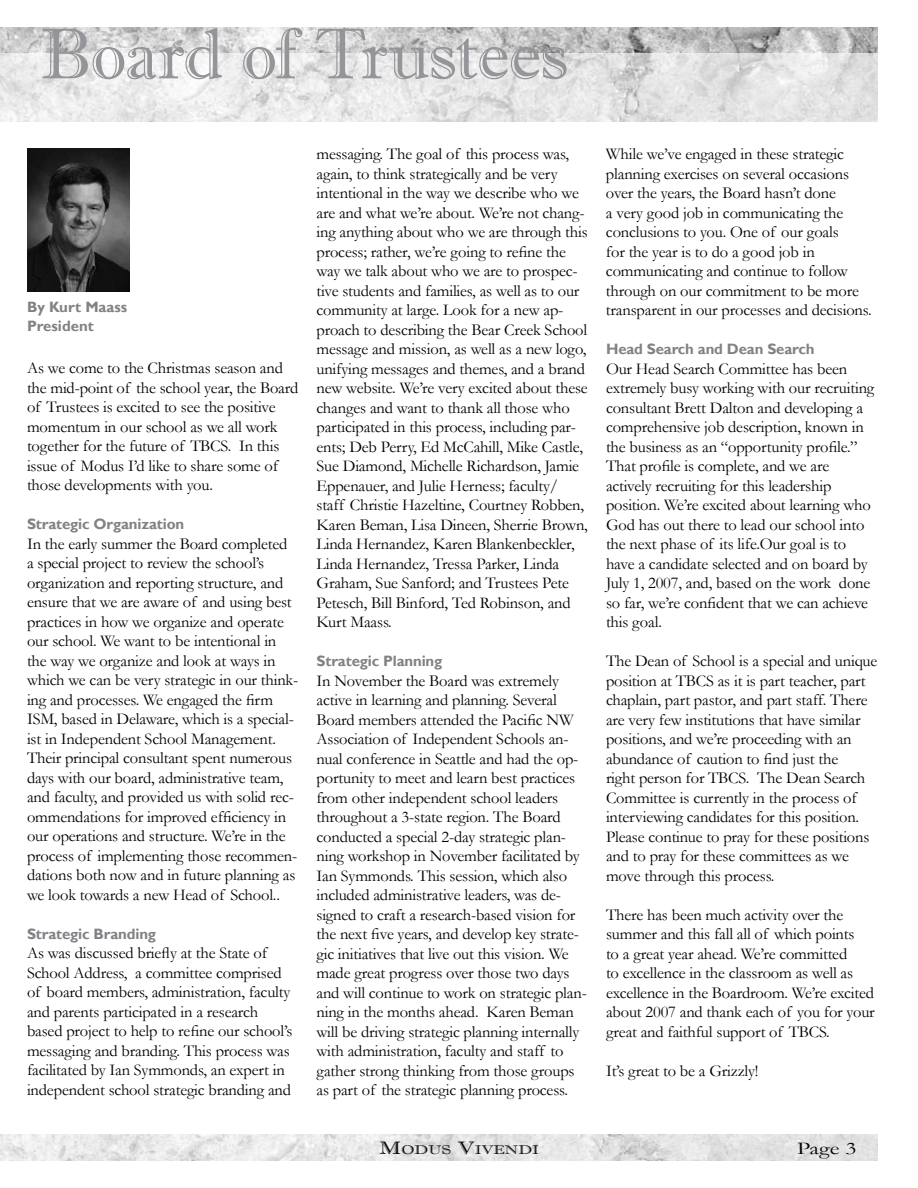
<style>
.page{position:relative;width:918px;height:1188px;background:#fff}
.page>*{position:absolute;margin:0;border:0;box-sizing:border-box;transform-origin:0 0}
.t1{font:72px "Imprint MT Shadow";letter-spacing:-.01em;color:#939598}
.t2{font:18px "Garamond";color:#000;scale:1.3 1}
.t3{font:16.5px/19.5px "Garamond";letter-spacing:-.01em;color:#000}
.t4{font:700 15px/19.5px "Gill Sans";letter-spacing:-.01em;color:#808285}
.t5{font:12.6px "Imprint MT Shadow";color:#000;scale:1.3 1}
.s1{font-size:18px}
</style>
<div class="page">
<img style="left:0;top:27px;width:878px;height:27px">
<img style="left:0;top:54px;width:878px;height:68px">
<img style="left:0;top:1134px;width:878px;height:27px">
<img style="left:27px;top:148px;width:102px;height:143px">
<h1 class="t1" style="left:40px;top:11px;width:529px">Board of Trustees</h1>
<p class="t4" style="left:27px;top:298px;width:102px">By Kurt Maass<br>President</p>
<p class="t3" style="left:27px;top:358px;width:273px">As we come to the Christmas season and the mid-point of the school year, the Board of Trustees is excited to see the positive momentum in our school as we all work together for the future of TBCS. In this issue of Modus I’d like to share some of those developments with you.</p>
<p class="t4" style="left:27px;top:515px;width:159px">Strategic Organization</p>
<p class="t3" style="left:27px;top:533px;width:273px">In the early summer the Board completed<br>a special project to review the school’s organization and reporting structure, and ensure that we are aware of and using best practices in how we organize and operate our school. We want to be intentional in the way we organize and look at ways in which we can be very strategic in our think&shy;ing and processes. We engaged the firm ISM, based in Delaware, which is a special&shy;ist in Independent School Management.<br>Their principal consultant spent numerous days with our board, administrative team, and faculty, and provided us with solid rec&shy;ommendations for improved efficiency in our operations and structure. We’re in the process of implementing those recommen&shy;dations both now and in future planning as we look towards a new Head of School..</p>
<p class="t4" style="left:27px;top:924px;width:131px">Strategic Branding</p>
<p class="t3" style="left:27px;top:943px;width:267px">As was discussed briefly at the State of School Address, a committee comprised of board members, administration, faculty and parents participated in a research based project to help to refine our school’s messaging and branding. This process was facilitated by Ian Symmonds, an expert in independent school strategic branding and</p>
<p class="t3" style="left:316px;top:144px;width:273px">messaging. The goal of this process was, again, to think strategically and be very intentional in the way we describe who we are and what we’re about. We’re not chang&shy;ing anything about who we are through this process; rather, we’re going to refine the way we talk about who we are to prospec&shy;tive students and families, as well as to our community at large. Look for a new ap&shy;proach to describing the Bear Creek School message and mission, as well as a new logo, unifying messages and themes, and a brand new website. We’re very excited about these changes and want to thank all those who participated in this process, including par&shy;ents; Deb Perry, Ed McCahill, Mike Castle, Sue Diamond, Michelle Richardson, Jamie Eppenauer, and Julie Herness; faculty/ staff Christie Hazeltine, Courtney Robben, Karen Beman, Lisa Dineen, Sherrie Brown, Linda Hernandez, Karen Blankenbeckler, Linda Hernandez, Tressa Parker, Linda Graham, Sue Sanford; and Trustees Pete Petesch, Bill Binford, Ted Robinson, and Kurt Maass.</p>
<p class="t4" style="left:316px;top:652px;width:127px">Strategic Planning</p>
<p class="t3" style="left:316px;top:670px;width:272px">In November the Board was extremely active in learning and planning. Several Board members attended the Pacific NW Association of Independent Schools an&shy;nual conference in Seattle and had the op&shy;portunity to meet and learn best practices from other independent school leaders throughout a 3-state region. The Board conducted a special 2-day strategic plan&shy;ning workshop in November facilitated by Ian Symmonds. This session, which also included administrative leaders, was de&shy;signed to craft a research-based vision for the next five years, and develop key strate&shy;gic initiatives that live out this vision. We made great progress over those two days and will continue to work on strategic plan&shy;ning in the months ahead. Karen Beman will be driving strategic planning internally with administration, faculty and staff to gather strong thinking from those groups as part of the strategic planning process.</p>
<p class="t3" style="left:606px;top:144px;width:267px">While we’ve engaged in these strategic planning exercises on several occasions over the years, the Board hasn’t done<br>a very good job in communicating the conclusions to you. One of our goals<br>for the year is to do a good job in communicating and continue to follow through on our commitment to be more transparent in our processes and decisions.</p>
<p class="t4" style="left:606px;top:340px;width:210px">Head Search and Dean Search</p>
<p class="t3" style="left:606px;top:358px;width:270px">Our Head Search Committee has been extremely busy working with our recruiting consultant Brett Dalton and developing a comprehensive job description, known in the business as an “opportunity profile.” That profile is complete, and we are actively recruiting for this leadership position. We’re excited about learning who God has out there to lead our school into the next phase of its life.Our goal is to have a candidate selected and on board by July 1, 2007, and, based on the work done so far, we’re confident that we can achieve this goal.</p>
<p class="t3" style="left:606px;top:651px;width:273px">The Dean of School is a special and unique position at TBCS as it is part teacher, part chaplain, part pastor, and part staff. There are very few institutions that have similar positions, and we’re proceeding with an abundance of caution to find just the<br>right person for TBCS. The Dean Search Committee is currently in the process of interviewing candidates for this position.<br>Please continue to pray for these positions and to pray for these committees as we move through this process.</p>
<p class="t3" style="left:606px;top:905px;width:270px">There has been much activity over the summer and this fall all of which points<br>to a great year ahead. We’re committed<br>to excellence in the classroom as well as excellence in the Boardroom. We’re excited about 2007 and thank each of you for your great and faithful support of TBCS.</p>
<p class="t3" style="left:606px;top:1061px;width:154px">It’s great to be a Grizzly!</p>
<p class="t5" style="left:379px;top:1143px;width:28px"><span class="s1">M</span>ODUS</p>
<p class="t5" style="left:457px;top:1143px;width:23px"><span class="s1">V</span>IVENDI</p>
<p class="t2" style="left:797px;top:1137px;width:47px">Page 3</p>
</div>
